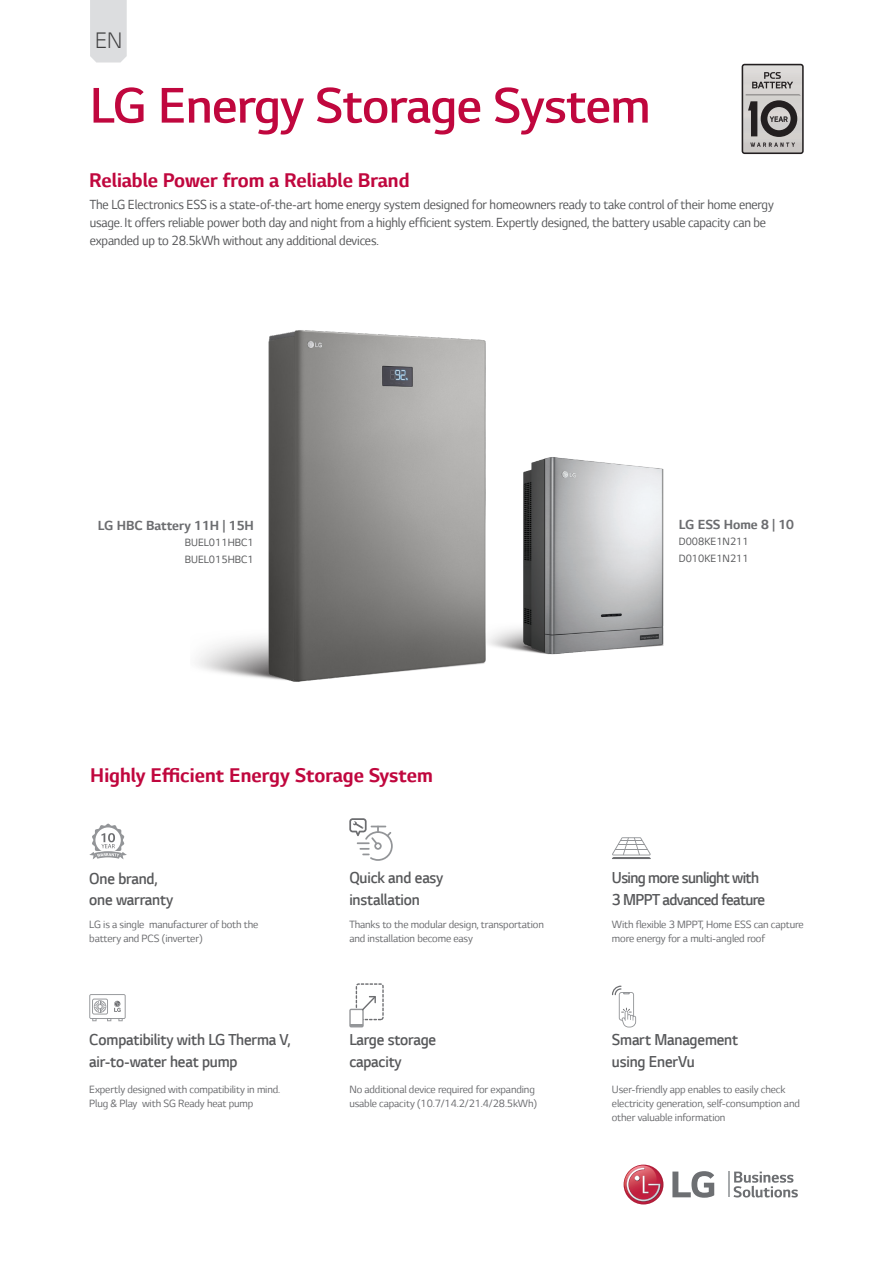
<style>
.page{position:relative;width:893px;height:1263px;background:#fff}
.page>*{position:absolute;margin:0;border:0;box-sizing:border-box;transform-origin:0 0}
.t1{font:300 57px "LG Smart";letter-spacing:-.01em;color:#c0073e}
.t2{font:300 25.5px "LG Smart";color:#3e3e3f}
.t3{font:700 22.5px "LG Smart";color:#c0073e}
.t4{font:300 18px/21.6px "LG Smart";letter-spacing:-.01em;color:#57585a;scale:.95 1}
.t5{font:300 18px "LG Smart";letter-spacing:-.035em;color:#57585a;scale:.95 1}
.t6{font:15px/18px "LG Smart";letter-spacing:-.01em;color:#57585a;scale:.95 1}
.t7{font:700 15px "LG Smart";color:#6c6d70}
.t8{font:12px/14.4px "LG Smart";letter-spacing:-.01em;color:#6c6d70}
.t9{font:12px "LG Smart";color:#57585a}
</style>
<div class="page">
<div style="left:90px;top:0;width:37px;height:63px;background:#dcdddf"></div>
<img style="left:501px;top:457px;width:163px;height:198px">
<img style="left:196px;top:330px;width:305px;height:352px">
<svg style="left:89px;top:824px;width:38px;height:35px"></svg>
<svg style="left:89px;top:994px;width:37px;height:27px"></svg>
<svg style="left:612px;top:837px;width:39px;height:22px"></svg>
<hr style="left:615px;top:849px;width:32px;height:1px;background:#939598">
<svg style="left:612px;top:985px;width:24px;height:42px"></svg>
<svg style="left:349px;top:983px;width:35px;height:44px"></svg>
<svg style="left:349px;top:818px;width:44px;height:43px"></svg>
<svg style="left:742px;top:64px;width:62px;height:90px;background:#a19e9d"></svg>
<svg style="left:623px;top:1164px;width:175px;height:41px"></svg>
<p class="t2" style="left:95px;top:26px;width:29px">EN</p>
<p class="t1" style="left:90px;top:75px;width:562px">LG Energy Storage System</p>
<p class="t3" style="left:89px;top:168px;width:322px">Reliable Power from a Reliable Brand</p>
<p class="t6" style="left:90px;top:196px;width:721px">The LG Electronics ESS is a state-of-the-art home energy system designed for homeowners ready to take control of their home energy usage. It offers reliable power both day and night from a highly efficient system. Expertly designed, the battery usable capacity can be expanded up to 28.5kWh without any additional devices.</p>
<p class="t7" style="left:98px;top:517px;width:158px">LG HBC Battery 11H | 15H</p>
<p class="t9" style="left:185px;top:536px;width:71px">BUEL011HBC1</p>
<p class="t9" style="left:185px;top:553px;width:71px">BUEL015HBC1</p>
<p class="t7" style="left:679px;top:516px;width:117px">LG ESS Home 8 | 10</p>
<p class="t9" style="left:679px;top:535px;width:71px">D008KE1N211</p>
<p class="t9" style="left:679px;top:552px;width:71px">D010KE1N211</p>
<p class="t3" style="left:90px;top:763px;width:344px">Highly Efficient Energy Storage System</p>
<p class="t4" style="left:89px;top:868px;width:74px">One brand,</p>
<p class="t4" style="left:89px;top:889px;width:90px">one warranty</p>
<p class="t8" style="left:89px;top:917px;width:171px">LG is a single manufacturer of both the battery and PCS (inverter)</p>
<p class="t4" style="left:89px;top:1029px;width:214px">Compatibility with LG Therma V,</p>
<p class="t4" style="left:89px;top:1051px;width:158px">air-to-water heat pump</p>
<p class="t8" style="left:89px;top:1082px;width:192px">Expertly designed with compatibility in mind.<br>Plug &amp; Play with SG Ready heat pump</p>
<p class="t4" style="left:349px;top:867px;width:101px">Quick and easy</p>
<p class="t4" style="left:349px;top:889px;width:76px">installation</p>
<p class="t8" style="left:349px;top:918px;width:196px;line-height:13.8px">Thanks to the modular design, transportation and installation become easy</p>
<p class="t4" style="left:349px;top:1029px;width:93px">Large storage</p>
<p class="t4" style="left:349px;top:1051px;width:57px">capacity</p>
<p class="t8" style="left:349px;top:1082px;width:187px">No additional device required for expanding</p>
<p class="t8" style="left:349px;top:1096px;width:189px">usable capacity (10.7/14.2/21.4/28.5kWh)</p>
<p class="t5" style="left:612px;top:868px;width:156px">Using more sunlight with</p>
<p class="t5" style="left:612px;top:890px;width:163px">3 MPPT advanced feature</p>
<p class="t8" style="left:612px;top:917px;width:193px">With flexible 3 MPPT, Home ESS can capture more energy for a multi-angled roof</p>
<p class="t4" style="left:612px;top:1029px;width:134px">Smart Management using EnerVu</p>
<p class="t8" style="left:612px;top:1082px;width:190px">User-friendly app enables to easily check electricity generation, self-consumption and other valuable information</p>
</div>
